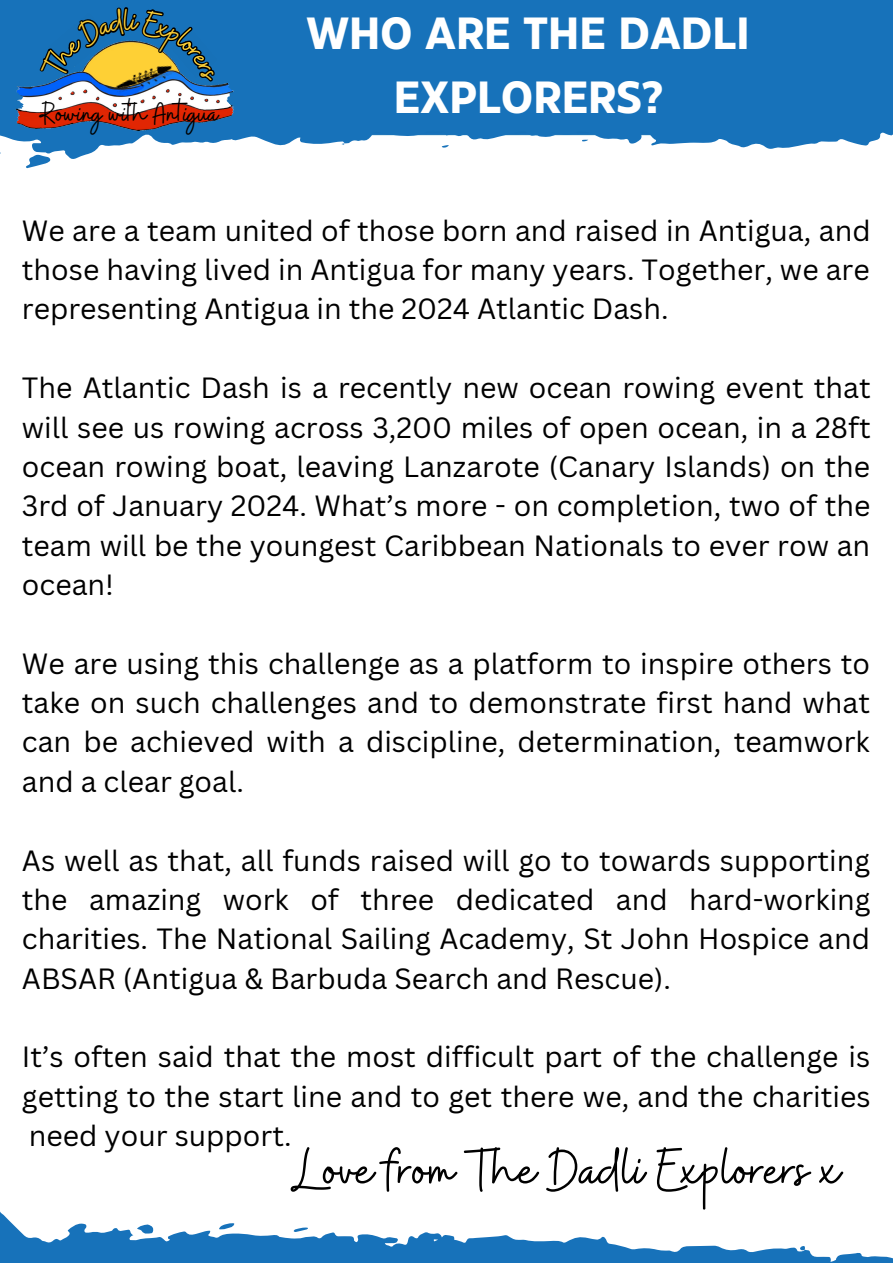
<style>
.page{position:relative;width:893px;height:1264px;background:#fff}
.page>*{position:absolute;margin:0;border:0;box-sizing:border-box;transform-origin:0 0}
.t1{font:61.95px "Buffalo";color:#000}
.t2{font:700 45px/64.1px "Eastman Grotesque";color:#fff;text-align:center}
.t3{font:31.95px "Buffalo";color:#000}
.t4{font:28.5px/39.3px "Canva Sans";color:#000;text-align:justify}
</style>
<div class="page">
<svg style="left:0;top:0;width:892px;height:159px;fill:#1772ba"></svg>
<svg style="left:26px;top:154px;width:25px;height:14px"></svg>
<svg style="left:582px;top:140px;width:6px;height:2px"></svg>
<svg style="left:441px;top:145px;width:8px;height:3px"></svg>
<svg style="left:0;top:1211px;width:892px;height:51px"></svg>
<svg style="left:137px;top:1224px;width:17px;height:10px"></svg>
<svg style="left:219px;top:1222px;width:16px;height:7px"></svg>
<svg style="left:293px;top:1227px;width:15px;height:5px"></svg>
<svg style="left:799px;top:1245px;width:6px;height:5px"></svg>
<img style="left:15px;top:128px;width:219px;height:4px">
<svg style="left:0;top:0;width:690px;height:128px;background:#2d72ab"></svg>
<p class="t3" style="left:41px;top:93px;width:179px">Rowing with Antigua</p>
<h2 class="t2" style="left:306px;top:4px;width:444px">WHO ARE THE DADLI<br>EXPLORERS?</h2>
<p class="t4" style="left:22px;top:210px;width:850px">We are a team united of those born and raised in Antigua, and those having lived in Antigua for many years. Together, we are representing Antigua in the 2024 Atlantic Dash.</p>
<p class="t4" style="left:22px;top:367px;width:850px">The Atlantic Dash is a recently new ocean rowing event that will see us rowing across 3,200 miles of open ocean, in a 28ft ocean rowing boat, leaving Lanzarote (Canary Islands) on the 3rd of January 2024. What’s more - on completion, two of the team will be the youngest Caribbean Nationals to ever row an ocean!</p>
<p class="t4" style="left:22px;top:643px;width:849px">We are using this challenge as a platform to inspire others to take on such challenges and to demonstrate first hand what can be achieved with a discipline, determination, teamwork and a clear goal.</p>
<p class="t4" style="left:22px;top:839px;width:850px">As well as that, all funds raised will go to towards supporting the amazing work of three dedicated and hard-working charities. The National Sailing Academy, St John Hospice and ABSAR (Antigua &amp; Barbuda Search and Rescue).</p>
<p class="t4" style="left:22px;top:1036px;width:850px">It’s often said that the most difficult part of the challenge is getting to the start line and to get there we, and the charities need your support.</p>
<h1 class="t1" style="left:292px;top:1129px;width:549px">Love from The Dadli Explorers x</h1>
</div>
